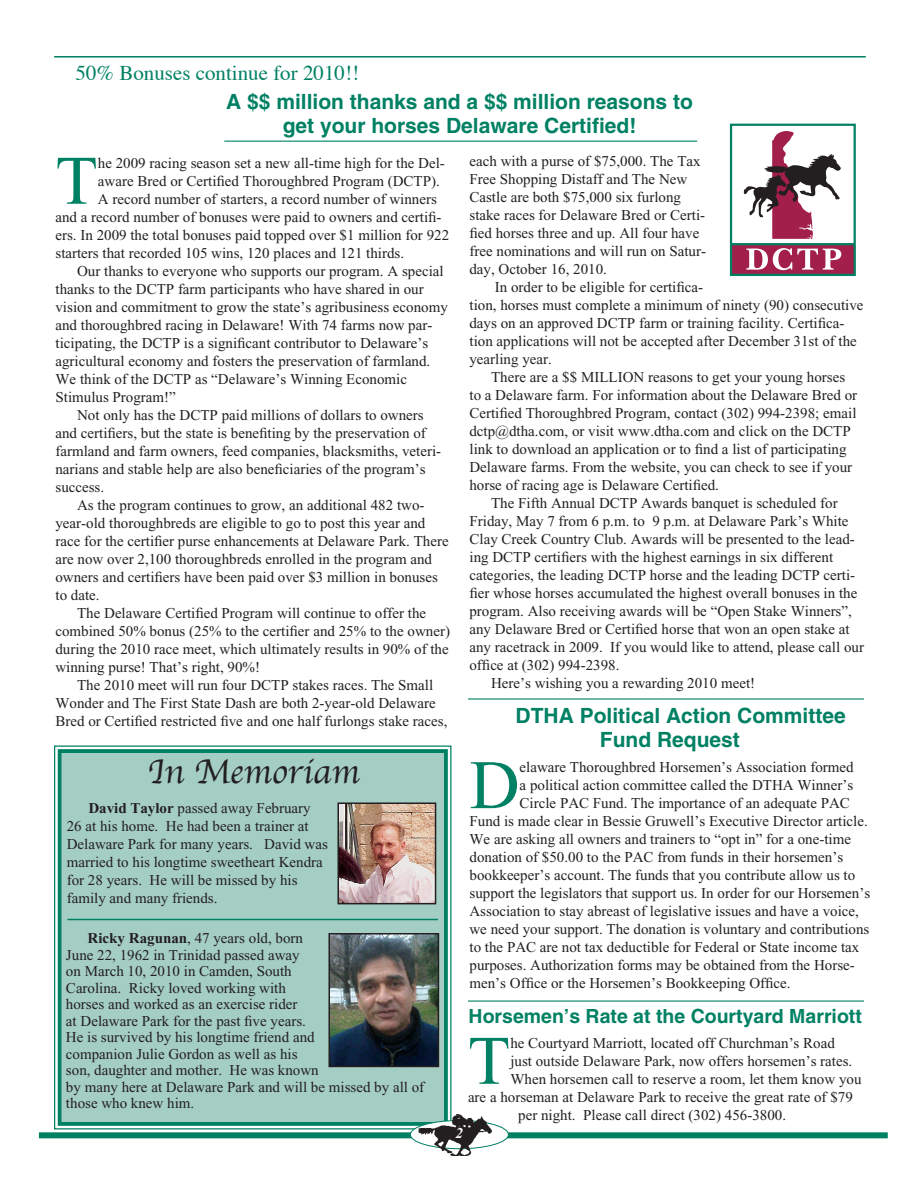
<style>
.page{position:relative;width:918px;height:1188px;background:#fff}
.page>*{position:absolute;margin:0;border:0;box-sizing:border-box;transform-origin:0 0}
.t1{font:69.45px "Times New Roman";color:#008164}
.t2{font:36px "Apple Chancery";color:#231f20}
.t3{font:700 21px/24px "Helvetica";color:#008164;text-align:center}
.t4{font:21px "Times";color:#008164}
.t5{font:700 19.5px "Helvetica";color:#008164}
.t6{font:15px/18px "Times New Roman";color:#231f20}
.t7{font:italic 700 15px "Times New Roman";color:#fff}
.s1{font-weight:700}
</style>
<div class="page">
<div style="left:39px;top:1132px;width:849px;height:6px;background:#008062"></div>
<hr style="left:54px;top:56px;width:812px;height:2px;background:#008062">
<svg style="left:730px;top:124px;width:126px;height:152px"></svg>
<hr style="left:224px;top:141px;width:473px;height:1px;background:#008164">
<div style="left:54px;top:745px;width:398px;height:385px;background:#a4cdc3"></div>
<div style="left:58px;top:749px;width:390px;height:377px;border:4px solid #008164"></div>
<hr style="left:168px;top:751px;width:173px;height:1px;background:#008164">
<svg style="left:410px;top:1121px;width:98px;height:28px"></svg>
<img style="left:418px;top:1114px;width:73px;height:42px">
<img style="left:331px;top:936px;width:105px;height:128px">
<div style="left:328px;top:933px;width:111px;height:134px;border:2px solid #231f20"></div>
<hr style="left:468px;top:698px;width:396px;height:2px;background:#008164">
<hr style="left:468px;top:1000px;width:396px;height:2px;background:#008164">
<img style="left:341px;top:805px;width:92px;height:96px">
<div style="left:338px;top:802px;width:98px;height:102px;border:2px solid #231f20"></div>
<hr style="left:68px;top:919px;width:370px;height:1px;background:#008164">
<h3 class="t4" style="left:76px;top:60px;width:285px">50% Bonuses continue for 2010!!</h3>
<h3 class="t3" style="left:226px;top:89px;width:468px">A $$ million thanks and a $$ million reasons to get your horses Delaware Certified!</h3>
<h1 class="t1" style="left:55px;top:143px;width:44px">T</h1>
<p class="t6" style="left:98px;top:154px;width:349px">he 2009 racing season set a new all-time high for the Del-</p>
<p class="t6" style="left:98px;top:172px;width:344px">aware Bred or Certified Thoroughbred Program (DCTP).</p>
<p class="t6" style="left:98px;top:190px;width:341px">A record number of starters, a record number of winners</p>
<p class="t6" style="left:55px;top:208px;width:388px">and a record number of bonuses were paid to owners and certifi-</p>
<p class="t6" style="left:55px;top:226px;width:395px">ers. In 2009 the total bonuses paid topped over $1 million for 922</p>
<p class="t6" style="left:55px;top:244px;width:350px">starters that recorded 105 wins, 120 places and 121 thirds.</p>
<p class="t6" style="left:77px;top:262px;width:368px">Our thanks to everyone who supports our program. A special</p>
<p class="t6" style="left:55px;top:280px;width:370px">thanks to the DCTP farm participants who have shared in our</p>
<p class="t6" style="left:55px;top:298px;width:394px">vision and commitment to grow the state’s agribusiness economy</p>
<p class="t6" style="left:55px;top:316px;width:378px">and thoroughbred racing in Delaware! With 74 farms now par-</p>
<p class="t6" style="left:56px;top:334px;width:374px">ticipating, the DCTP is a significant contributor to Delaware’s</p>
<p class="t6" style="left:55px;top:352px;width:376px">agricultural economy and fosters the preservation of farmland.</p>
<p class="t6" style="left:55px;top:370px;width:353px">We think of the DCTP as “Delaware’s Winning Economic</p>
<p class="t6" style="left:55px;top:388px;width:122px">Stimulus Program!”</p>
<p class="t6" style="left:77px;top:406px;width:348px">Not only has the DCTP paid millions of dollars to owners</p>
<p class="t6" style="left:55px;top:424px;width:372px">and certifiers, but the state is benefiting by the preservation of</p>
<p class="t6" style="left:55px;top:442px;width:387px">farmland and farm owners, feed companies, blacksmiths, veteri-</p>
<p class="t6" style="left:55px;top:460px;width:372px">narians and stable help are also beneficiaries of the program’s</p>
<p class="t6" style="left:55px;top:478px;width:50px">success.</p>
<p class="t6" style="left:77px;top:496px;width:349px">As the program continues to grow, an additional 482 two-</p>
<p class="t6" style="left:55px;top:514px;width:371px">year-old thoroughbreds are eligible to go to post this year and</p>
<p class="t6" style="left:55px;top:532px;width:395px">race for the certifier purse enhancements at Delaware Park. There</p>
<p class="t6" style="left:55px;top:550px;width:378px">are now over 2,100 thoroughbreds enrolled in the program and</p>
<p class="t6" style="left:55px;top:568px;width:384px">owners and certifiers have been paid over $3 million in bonuses</p>
<p class="t6" style="left:55px;top:586px;width:46px">to date.</p>
<p class="t6" style="left:77px;top:604px;width:351px">The Delaware Certified Program will continue to offer the</p>
<p class="t6" style="left:55px;top:622px;width:396px">combined 50% bonus (25% to the certifier and 25% to the owner)</p>
<p class="t6" style="left:55px;top:640px;width:395px">during the 2010 race meet, which ultimately results in 90% of the</p>
<p class="t6" style="left:55px;top:658px;width:206px">winning purse! That’s right, 90%!</p>
<p class="t6" style="left:77px;top:676px;width:358px">The 2010 meet will run four DCTP stakes races. The Small</p>
<p class="t6" style="left:55px;top:694px;width:382px">Wonder and The First State Dash are both 2-year-old Delaware</p>
<p class="t6" style="left:55px;top:712px;width:393px">Bred or Certified restricted five and one half furlongs stake races,</p>
<h2 class="t2" style="left:147px;top:743px;width:214px">In Memoriam</h2>
<p class="t6" style="left:67px;top:799px;width:263px;text-indent:22px"><span class="s1">David Taylor</span> passed away February 26 at his home. He had been a trainer at Delaware Park for many years. David was married to his longtime sweetheart Kendra for 28 years. He will be missed by his family and many friends.</p>
<p class="t6" style="left:66px;top:930px;width:360px;line-height:16.5px;text-indent:22px"><span class="s1">Ricky Ragunan</span>, 47 years old, born<br>June 22, 1962 in Trinidad passed away<br>on March 10, 2010 in Camden, South<br>Carolina. Ricky loved working with<br>horses and worked as an exercise rider<br>at Delaware Park for the past five years.<br>He is survived by his longtime friend and<br>companion Julie Gordon as well as his<br>son, daughter and mother. He was known<br>by many here at Delaware Park and will be missed by all of those who knew him.</p>
<p class="t6" style="left:469px;top:152px;width:238px">each with a purse of $75,000. The Tax Free Shopping Distaff and The New Castle are both $75,000 six furlong stake races for Delaware Bred or Certi&shy;fied horses three and up. All four have free nominations and will run on Satur&shy;day, October 16, 2010.</p>
<p class="t6" style="left:469px;top:278px;width:396px;text-indent:25px">In order to be eligible for certifica-<br>tion, horses must complete a minimum of ninety (90) consecutive days on an approved DCTP farm or training facility. Certifica&shy;tion applications will not be accepted after December 31st of the yearling year.</p>
<p class="t6" style="left:469px;top:368px;width:389px;text-indent:22px">There are a $$ MILLION reasons to get your young horses to a Delaware farm. For information about the Delaware Bred or Certified Thoroughbred Program, contact (302) 994-2398; email dctp@dtha.com, or visit www.dtha.com and click on the DCTP link to download an application or to find a list of participating Delaware farms. From the website, you can check to see if your horse of racing age is Delaware Certified.</p>
<p class="t6" style="left:491px;top:494px;width:348px">The Fifth Annual DCTP Awards banquet is scheduled for</p>
<p class="t6" style="left:469px;top:512px;width:381px">Friday, May 7 from 6 p.m. to 9 p.m. at Delaware Park’s White</p>
<p class="t6" style="left:469px;top:530px;width:387px">Clay Creek Country Club. Awards will be presented to the lead-</p>
<p class="t6" style="left:470px;top:548px;width:365px">ing DCTP certifiers with the highest earnings in six different</p>
<p class="t6" style="left:469px;top:566px;width:387px">categories, the leading DCTP horse and the leading DCTP certi-</p>
<p class="t6" style="left:469px;top:584px;width:389px">fier whose horses accumulated the highest overall bonuses in the</p>
<p class="t6" style="left:469px;top:602px;width:384px">program. Also receiving awards will be “Open Stake Winners”,</p>
<p class="t6" style="left:469px;top:620px;width:382px">any Delaware Bred or Certified horse that won an open stake at</p>
<p class="t6" style="left:469px;top:638px;width:396px">any racetrack in 2009. If you would like to attend, please call our</p>
<p class="t6" style="left:469px;top:656px;width:151px">office at (302) 994-2398.</p>
<p class="t6" style="left:491px;top:674px;width:266px">Here’s wishing you a rewarding 2010 meet!</p>
<h3 class="t3" style="left:600px;top:704px;width:247px;text-align:left;text-indent:-84px">DTHA Political Action Committee<br>Fund Request</h3>
<h1 class="t1" style="left:470px;top:747px;width:52px">D</h1>
<p class="t6" style="left:520px;top:758px;width:336px">elaware Thoroughbred Horsemen’s Association formed</p>
<p class="t6" style="left:520px;top:776px;width:335px">a political action committee called the DTHA Winner’s</p>
<p class="t6" style="left:520px;top:794px;width:332px">Circle PAC Fund. The importance of an adequate PAC</p>
<p class="t6" style="left:470px;top:812px;width:400px">Fund is made clear in Bessie Gruwell’s Executive Director article.</p>
<p class="t6" style="left:470px;top:830px;width:383px">We are asking all owners and trainers to “opt in” for a one-time</p>
<p class="t6" style="left:470px;top:848px;width:375px">donation of $50.00 to the PAC from funds in their horsemen’s</p>
<p class="t6" style="left:470px;top:866px;width:387px">bookkeeper’s account. The funds that you contribute allow us to</p>
<p class="t6" style="left:470px;top:884px;width:402px">support the legislators that support us. In order for our Horsemen’s</p>
<p class="t6" style="left:470px;top:902px;width:391px">Association to stay abreast of legislative issues and have a voice,</p>
<p class="t6" style="left:470px;top:920px;width:401px">we need your support. The donation is voluntary and contributions</p>
<p class="t6" style="left:470px;top:938px;width:391px">to the PAC are not tax deductible for Federal or State income tax</p>
<p class="t6" style="left:470px;top:956px;width:387px">purposes. Authorization forms may be obtained from the Horse-</p>
<p class="t6" style="left:470px;top:974px;width:323px">men’s Office or the Horsemen’s Bookkeeping Office.</p>
<h3 class="t5" style="left:469px;top:1004px;width:395px">Horsemen’s Rate at the Courtyard Marriott</h3>
<h1 class="t1" style="left:468px;top:1023px;width:44px">T</h1>
<p class="t6" style="left:510px;top:1034px;width:326px">he Courtyard Marriott, located off Churchman’s Road</p>
<p class="t6" style="left:510px;top:1052px;width:344px">just outside Delaware Park, now offers horsemen’s rates.</p>
<p class="t6" style="left:510px;top:1070px;width:353px">When horsemen call to reserve a room, let them know you</p>
<p class="t6" style="left:468px;top:1088px;width:386px">are a horseman at Delaware Park to receive the great rate of $79</p>
<p class="t6" style="left:518px;top:1106px;width:269px">per night. Please call direct (302) 456-3800.</p>
<p class="t7" style="left:456px;top:1125px;width:9px">2</p>
</div>
